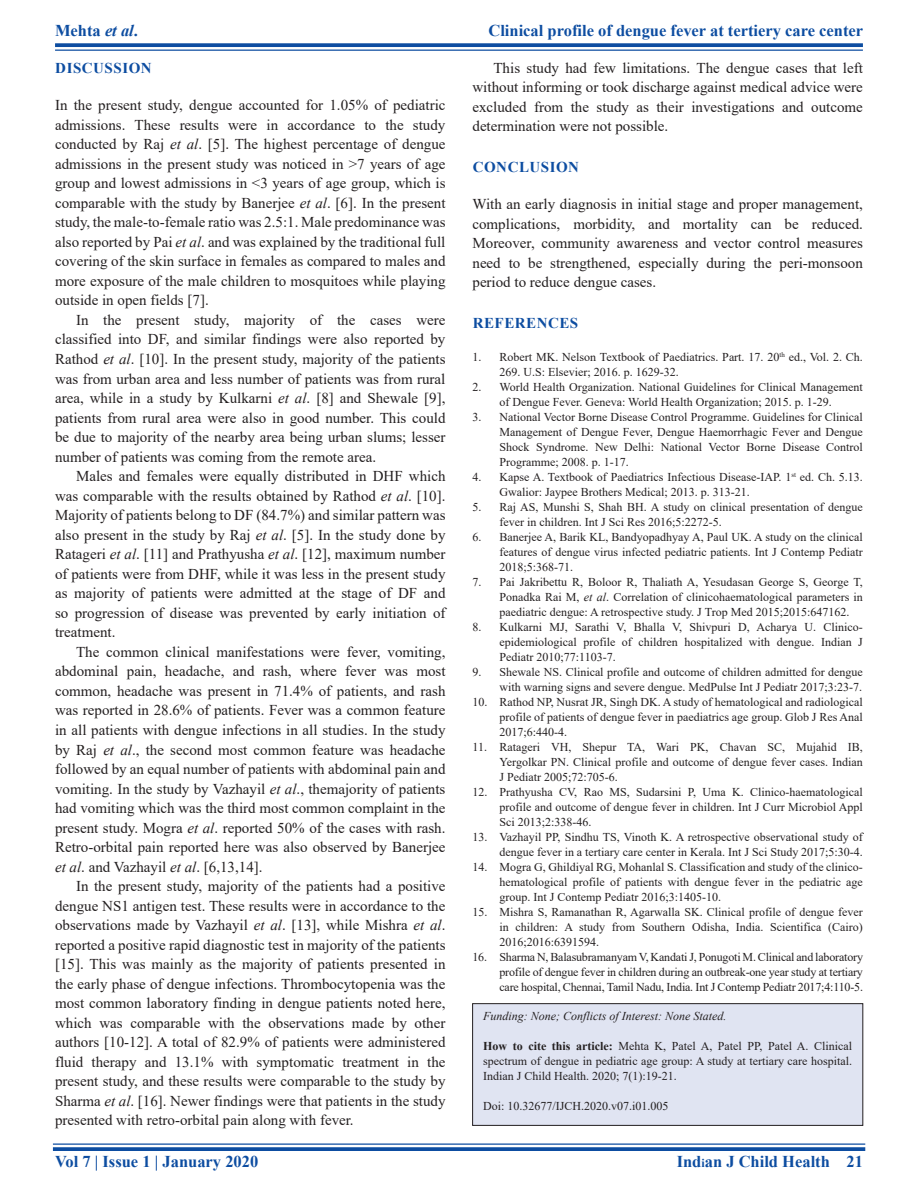
<style>
.page{position:relative;width:918px;height:1188px;background:#fff}
.page>*{position:absolute;margin:0;border:0;box-sizing:border-box;transform-origin:0 0}
.RF{font:700 16.5px "Times New Roman";color:#0d4da1}
.TX{font:15px/19.5px "Times New Roman";color:#231f20;text-align:justify}
.TXFL{font:15px/19.5px "Times New Roman";color:#231f20;text-align:justify}
.t1{font:700 15px "Times New Roman";letter-spacing:.035em;color:#0d4da1}
.SRC{font:12px/15px "Times New Roman";color:#231f20;text-align:justify}
.SRC-2{font:italic 12px "Times New Roman";color:#231f20}
.s1{font-style:italic}
.s2{font-weight:700}
.s3{font-size:12px}
</style>
<div class="page">
<svg style="left:55px;top:43px;width:808px;height:4px;background:#1e59a7"></svg>
<hr style="left:55px;top:50px;width:808px;height:1px;background:#0d4da1">
<hr style="left:53px;top:1143px;width:812px;height:2px;background:#0d4da1">
<svg style="left:53px;top:1147px;width:812px;height:4px;background:#1b57a6"></svg>
<div style="left:473px;top:1004px;width:390px;height:121px;background:#e0e4f2"></div>
<h1 class="RF" style="left:55px;top:18px;width:84px">Mehta <span class="s1">et al</span>.</h1>
<h1 class="RF" style="left:488px;top:18px;width:376px">Clinical profile of dengue fever at tertiery care center</h1>
<h1 class="t1" style="left:55px;top:57px;width:98px">DISCUSSION</h1>
<p class="TXFL" style="left:55px;top:95px;width:392px">In the present study, dengue accounted for 1.05% of pediatric admissions. These results were in accordance to the study conducted by Raj <span class="s1">et al</span>. [5]. The highest percentage of dengue admissions in the present study was noticed in &gt;7 years of age group and lowest admissions in &lt;3 years of age group, which is comparable with the study by Banerjee <span class="s1">et al</span>. [6]. In the present study, the male-to-female ratio was 2.5:1. Male predominance was also reported by Pai <span class="s1">et al</span>. and was explained by the traditional full covering of the skin surface in females as compared to males and more exposure of the male children to mosquitoes while playing outside in open fields [7].</p>
<p class="TX" style="left:55px;top:310px;width:392px;text-indent:21px">In the present study, majority of the cases were classified into DF, and similar findings were also reported by Rathod <span class="s1">et al</span>. [10]. In the present study, majority of the patients was from urban area and less number of patients was from rural area, while in a study by Kulkarni <span class="s1">et al</span>. [8] and Shewale [9], patients from rural area were also in good number. This could be due to majority of the nearby area being urban slums; lesser number of patients was coming from the remote area.</p>
<p class="TX" style="left:55px;top:466px;width:392px;text-indent:21px">Males and females were equally distributed in DHF which was comparable with the results obtained by Rathod <span class="s1">et al</span>. [10].<br>Majority of patients belong to DF (84.7%) and similar pattern was also present in the study by Raj <span class="s1">et al</span>. [5]. In the study done by Ratageri <span class="s1">et al</span>. [11] and Prathyusha <span class="s1">et al</span>. [12], maximum number of patients were from DHF, while it was less in the present study as majority of patients were admitted at the stage of DF and so progression of disease was prevented by early initiation of treatment.</p>
<p class="TX" style="left:55px;top:642px;width:392px;text-indent:21px">The common clinical manifestations were fever, vomiting, abdominal pain, headache, and rash, where fever was most common, headache was present in 71.4% of patients, and rash was reported in 28.6% of patients. Fever was a common feature in all patients with dengue infections in all studies. In the study by Raj <span class="s1">et al</span>., the second most common feature was headache followed by an equal number of patients with abdominal pain and vomiting. In the study by Vazhayil <span class="s1">et al</span>., themajority of patients had vomiting which was the third most common complaint in the present study. Mogra <span class="s1">et al</span>. reported 50% of the cases with rash.<br>Retro-orbital pain reported here was also observed by Banerjee <span class="s1">et al</span>. and Vazhayil <span class="s1">et al</span>. [6,13,14].</p>
<p class="TX" style="left:55px;top:876px;width:392px;text-indent:21px">In the present study, majority of the patients had a positive dengue NS1 antigen test. These results were in accordance to the observations made by Vazhayil <span class="s1">et al</span>. [13], while Mishra <span class="s1">et al</span>. reported a positive rapid diagnostic test in majority of the patients [15]. This was mainly as the majority of patients presented in the early phase of dengue infections. Thrombocytopenia was the most common laboratory finding in dengue patients noted here, which was comparable with the observations made by other authors [10-12]. A total of 82.9% of patients were administered fluid therapy and 13.1% with symptomatic treatment in the present study, and these results were comparable to the study by Sharma <span class="s1">et al</span>. [16]. Newer findings were that patients in the study presented with retro-orbital pain along with fever.</p>
<p class="TX" style="left:472px;top:58px;width:392px;text-indent:21px">This study had few limitations. The dengue cases that left without informing or took discharge against medical advice were excluded from the study as their investigations and outcome determination were not possible.</p>
<h1 class="t1" style="left:473px;top:156px;width:108px">CONCLUSION</h1>
<p class="TXFL" style="left:472px;top:194px;width:392px">With an early diagnosis in initial stage and proper management, complications, morbidity, and mortality can be reduced.<br>Moreover, community awareness and vector control measures need to be strengthened, especially during the peri-monsoon period to reduce dengue cases.</p>
<h1 class="t1" style="left:473px;top:312px;width:107px">REFERENCES</h1>
<p class="SRC" style="left:500px;top:349px;width:365px;text-indent:-27px">1. Robert MK. Nelson Textbook of Paediatrics. Part. 17. 20<sup>th</sup> ed., Vol. 2. Ch.<br>269. U.S: Elsevier; 2016. p. 1629-32.</p>
<p class="SRC" style="left:472px;top:379px;width:392px;text-align:center">2. World Health Organization. National Guidelines for Clinical Management of Dengue Fever. Geneva: World Health Organization; 2015. p. 1-29.</p>
<p class="SRC" style="left:500px;top:409px;width:365px;text-indent:-27px">3. National Vector Borne Disease Control Programme. Guidelines for Clinical Management of Dengue Fever, Dengue Haemorrhagic Fever and Dengue Shock Syndrome. New Delhi: National Vector Borne Disease Control Programme; 2008. p. 1-17.</p>
<p class="SRC" style="left:499px;top:469px;width:365px;text-indent:-27px">4. Kapse A. Textbook of Paediatrics Infectious Disease-IAP. 1<sup>st</sup> ed. Ch. 5.13.<br>Gwalior: Jaypee Brothers Medical; 2013. p. 313-21.</p>
<p class="SRC" style="left:499px;top:499px;width:365px;text-indent:-27px">5. Raj AS, Munshi S, Shah BH. A study on clinical presentation of dengue fever in children. Int J Sci Res 2016;5:2272-5.</p>
<p class="SRC" style="left:499px;top:529px;width:365px;text-indent:-27px">6. Banerjee A, Barik KL, Bandyopadhyay A, Paul UK. A study on the clinical features of dengue virus infected pediatric patients. Int J Contemp Pediatr 2018;5:368-71.</p>
<p class="SRC" style="left:499px;top:574px;width:365px;text-indent:-27px">7. Pai Jakribettu R, Boloor R, Thaliath A, Yesudasan George S, George T, Ponadka Rai M, <span class="s1">et al</span>. Correlation of clinicohaematological parameters in paediatric dengue: A retrospective study. J Trop Med 2015;2015:647162.</p>
<p class="SRC" style="left:499px;top:619px;width:365px;text-indent:-27px">8. Kulkarni MJ, Sarathi V, Bhalla V, Shivpuri D, Acharya U. Clinico&shy;epidemiological profile of children hospitalized with dengue. Indian J Pediatr 2010;77:1103-7.</p>
<p class="SRC" style="left:472px;top:664px;width:392px;text-align:right">9. Shewale NS. Clinical profile and outcome of children admitted for dengue with warning signs and severe dengue. MedPulse Int J Pediatr 2017;3:23-7.</p>
<p class="SRC" style="left:499px;top:694px;width:365px;text-indent:-27px">10. Rathod NP, Nusrat JR, Singh DK. A study of hematological and radiological profile of patients of dengue fever in paediatrics age group. Glob J Res Anal 2017;6:440-4.</p>
<p class="SRC" style="left:499px;top:739px;width:365px;text-indent:-27px">11. Ratageri VH, Shepur TA, Wari PK, Chavan SC, Mujahid IB, Yergolkar PN. Clinical profile and outcome of dengue fever cases. Indian J Pediatr 2005;72:705-6.</p>
<p class="SRC" style="left:499px;top:784px;width:365px;text-indent:-27px">12. Prathyusha CV, Rao MS, Sudarsini P, Uma K. Clinico-haematological profile and outcome of dengue fever in children. Int J Curr Microbiol Appl Sci 2013;2:338-46.</p>
<p class="SRC" style="left:472px;top:829px;width:392px;text-align:right">13. Vazhayil PP, Sindhu TS, Vinoth K. A retrospective observational study of dengue fever in a tertiary care center in Kerala. Int J Sci Study 2017;5:30-4.</p>
<p class="SRC" style="left:499px;top:859px;width:365px;text-indent:-27px">14. Mogra G, Ghildiyal RG, Mohanlal S. Classification and study of the clinico&shy;hematological profile of patients with dengue fever in the pediatric age group. Int J Contemp Pediatr 2016;3:1405-10.</p>
<p class="SRC" style="left:499px;top:904px;width:365px;text-indent:-27px">15. Mishra S, Ramanathan R, Agarwalla SK. Clinical profile of dengue fever in children: A study from Southern Odisha, India. Scientifica (Cairo)<br>2016;2016:6391594.</p>
<p class="SRC" style="left:499px;top:949px;width:365px;text-indent:-27px">16. Sharma N, Balasubramanyam V, Kandati J, Ponugoti M. Clinical and laboratory profile of dengue fever in children during an outbreak-one year study at tertiary care hospital, Chennai, Tamil Nadu, India. Int J Contemp Pediatr 2017;4:110-5.</p>
<p class="SRC-2" style="left:483px;top:1008px;width:245px">Funding: None; Conflicts of Interest: None Stated.</p>
<p class="SRC" style="left:483px;top:1038px;width:371px"><span class="s2">How to cite this article:</span> Mehta K, Patel A, Patel PP, Patel A. Clinical spectrum of dengue in pediatric age group: A study at tertiary care hospital.<br>Indian J Child Health. 2020; 7(1):19-21.</p>
<p class="SRC" style="left:483px;top:1098px;width:187px">Doi: 10.32677/IJCH.2020.v07.i01.005</p>
<p class="RF" style="left:55px;top:1150px;width:205px">Vol 7 | Issue 1 | January 2020</p>
<p class="RF" style="left:677px;top:1150px;width:188px">Ind<span class="s3">i</span>an J Child Health 21</p>
</div>
